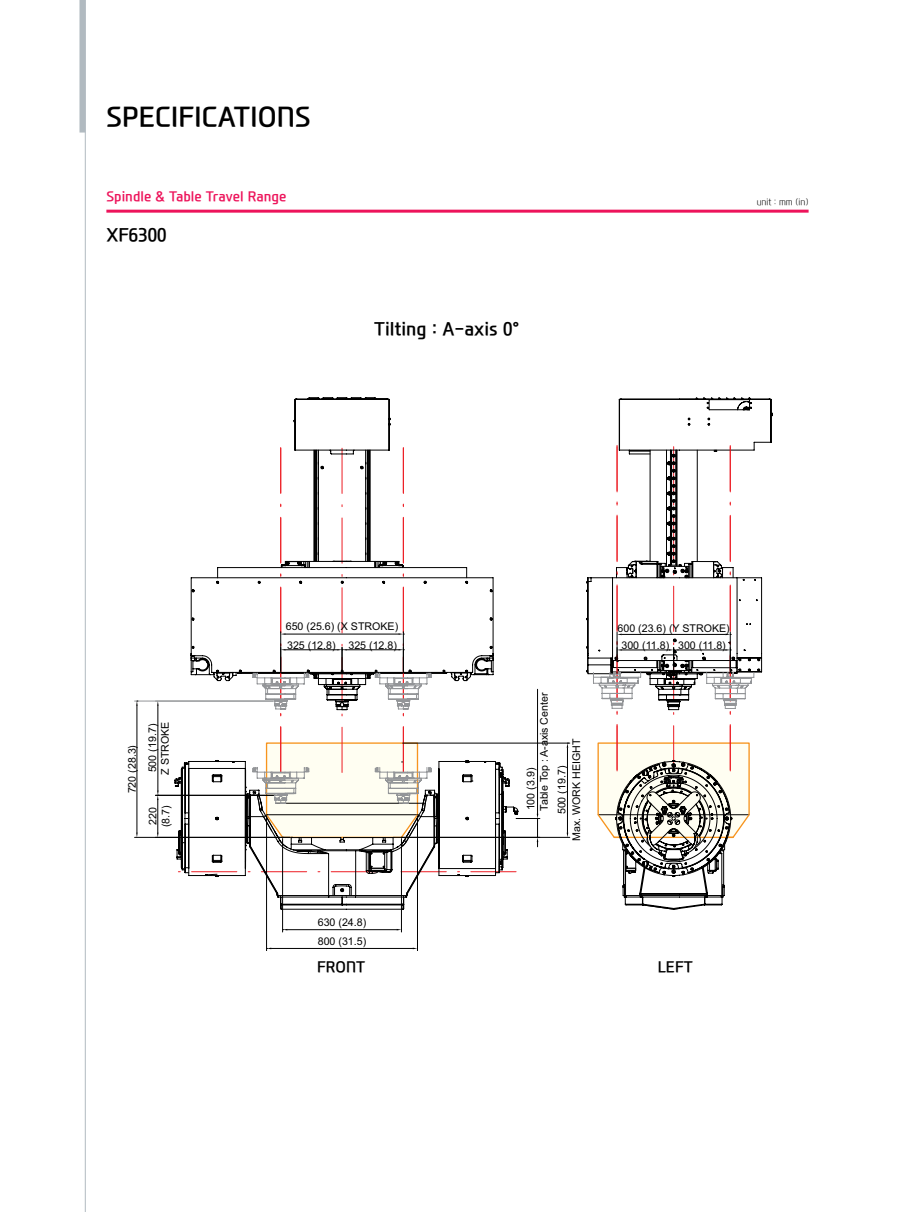
<style>
.page{position:relative;width:915px;height:1212px;background:#fff}
.page>*{position:absolute;margin:0;border:0;box-sizing:border-box;transform-origin:0 0}
.t1{font:700 27px "Modern H";color:#000}
.t2{font:700 18px "Modern H";color:#000}
.t3{font:700 15px "Modern H";color:#000}
.t4{font:700 13.5px "Modern H";color:#ed145b}
.t5{font:10.65px/12.8px "Arial";color:#000}
.t6{font:300 9px "Modern H Eco";color:#000}
</style>
<div class="page">
<hr style="left:401px;top:838px;width:1px;height:94px;background:#000">
<hr style="left:282px;top:838px;width:1px;height:94px;background:#000">
<hr style="left:287px;top:929px;width:109px;height:1px;background:#000">
<hr style="left:417px;top:816px;width:1px;height:135px;background:#000">
<hr style="left:266px;top:816px;width:1px;height:135px;background:#000">
<hr style="left:271px;top:948px;width:141px;height:1px;background:#000">
<svg style="left:586px;top:397px;width:186px;height:513px"></svg>
<hr style="left:157px;top:706px;width:1px;height:84px;background:#000">
<hr style="left:402px;top:837px;width:167px;height:1px;background:#000">
<hr style="left:402px;top:743px;width:167px;height:1px;background:#000">
<hr style="left:567px;top:748px;width:1px;height:85px;background:#000">
<hr style="left:155px;top:795px;width:118px;height:1px;background:#000">
<hr style="left:157px;top:800px;width:1px;height:33px;background:#000">
<svg style="left:157px;top:790px;width:2px;height:10px"></svg>
<hr style="left:134px;top:837px;width:156px;height:1px;background:#000">
<hr style="left:134px;top:701px;width:139px;height:1px;background:#939598">
<hr style="left:137px;top:706px;width:1px;height:127px;background:#000">
<svg style="left:170px;top:397px;width:369px;height:513px"></svg>
<div style="left:79px;top:0;width:6px;height:133px;background:#b1bac0"></div>
<hr style="left:85px;top:0;width:1px;height:1212px;background:#b1bac0">
<hr style="left:106px;top:210px;width:702px;height:3px;background:#ed145b">
<h1 class="t1" style="left:106px;top:98px;width:206px">SPECIFICATIONS</h1>
<p class="t4" style="left:106px;top:187px;width:182px">Spindle &amp; Table Travel Range</p>
<p class="t6" style="left:756px;top:196px;width:53px">unit : mm (in)</p>
<h2 class="t2" style="left:106px;top:222px;width:61px">XF6300</h2>
<p class="t5" style="left:126px;top:793px;width:50px;rotate:-90deg">720 (28.3)</p>
<p class="t5" style="left:146px;top:775px;width:55px;rotate:-90deg">500 (19.7)<br>Z STROKE</p>
<p class="t5" style="left:146px;top:827px;width:23px;rotate:-90deg">220 (8.7)</p>
<h2 class="t2" style="left:374px;top:316px;width:147px">Tilting : A-axis 0°</h2>
<p class="t5" style="left:286px;top:620px;width:114px">650 (25.6) (X STROKE)</p>
<p class="t5" style="left:287px;top:639px;width:111px">325 (12.8) 325 (12.8)</p>
<p class="t5" style="left:317px;top:913px;width:50px;line-height:18.8px">630 (24.8)<br>800 (31.5)</p>
<p class="t5" style="left:537px;top:811px;width:120px;rotate:-90deg">Table Top : A-axis Center</p>
<p class="t5" style="left:570px;top:841px;width:104px;rotate:-90deg">Max. WORK HEIGHT</p>
<p class="t5" style="left:555px;top:814px;width:50px;rotate:-90deg">500 (19.7)</p>
<p class="t5" style="left:524px;top:810px;width:44px;rotate:-90deg">100 (3.9)</p>
<p class="t5" style="left:617px;top:621px;width:114px">600 (23.6) (Y STROKE)</p>
<p class="t5" style="left:621px;top:639px;width:106px">300 (11.8) 300 (11.8)</p>
<h3 class="t3" style="left:317px;top:956px;width:50px">FRONT</h3>
<h3 class="t3" style="left:657px;top:956px;width:37px">LEFT</h3>
</div>
